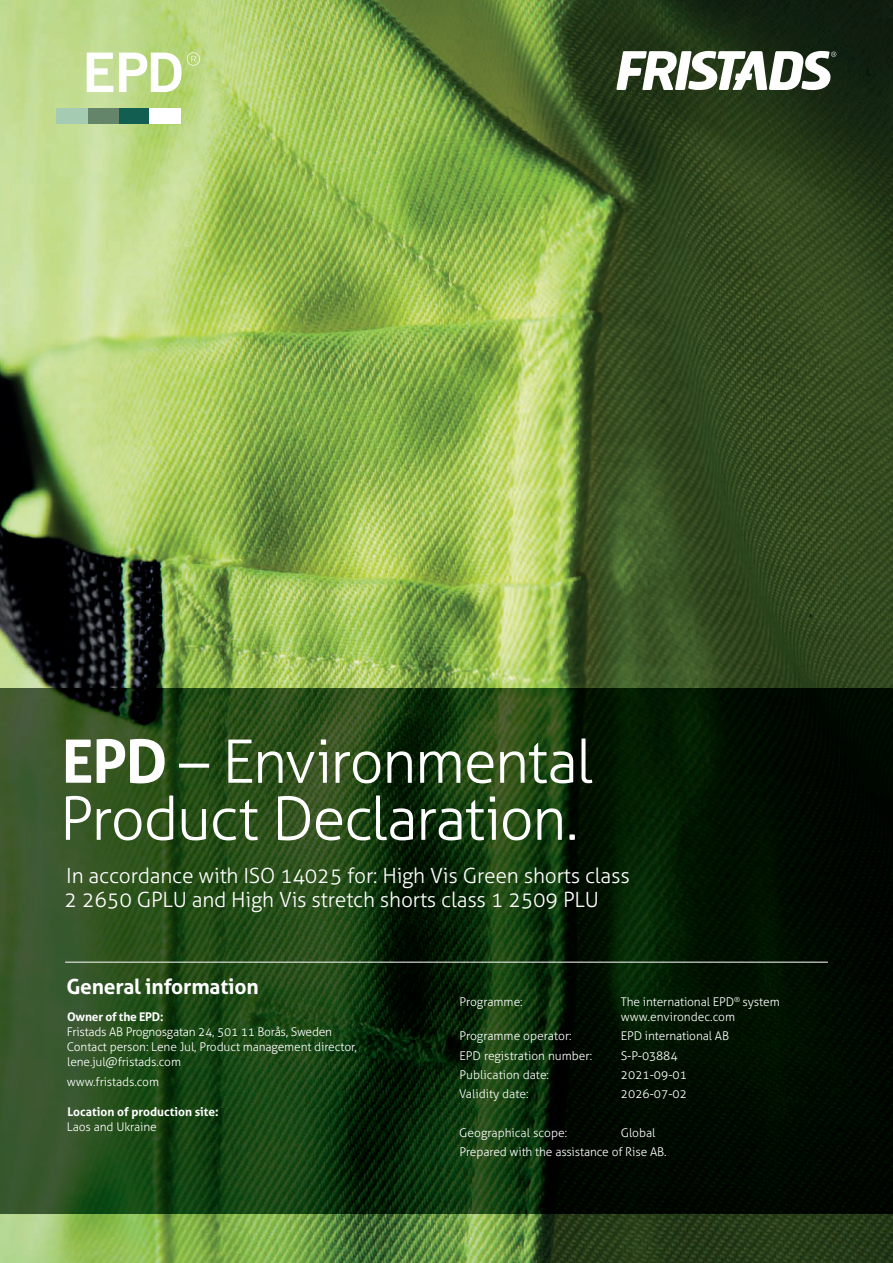
<style>
.page{position:relative;width:893px;height:1263px;background:#fff}
.page>*{position:absolute;margin:0;border:0;box-sizing:border-box;transform-origin:0 0}
.t1{font:300 60px/57px "Aller";letter-spacing:-.03em;color:#fff}
.t2{font:300 21px/24px "Aller";letter-spacing:-.01em;color:#fff}
.t3{font:700 21px "Aller";letter-spacing:-.01em;color:#fff}
.t4{font:300 12px/19.2px "Aller";letter-spacing:-.01em;color:#fff}
.t5{font:700 12px "Aller";color:#fff}
.t6{font:700 12px "Aller";letter-spacing:-.02em;color:#fff}
.s1{font-weight:700}
.s2{font-style:inherit}
</style>
<div class="page">
<img style="left:0;top:0;width:893px;height:1263px">
<img style="left:0;top:688px;width:893px;height:526px">
<hr style="left:65px;top:962px;width:763px;height:1px;background:#fff">
<svg style="left:616px;top:51px;width:220px;height:39px"></svg>
<div style="left:119px;top:108px;width:31px;height:15px;background:#125f51"></div>
<div style="left:88px;top:108px;width:31px;height:15px;background:#65856b"></div>
<div style="left:56px;top:108px;width:32px;height:15px;background:#a5cbb2"></div>
<div style="left:150px;top:108px;width:31px;height:15px;background:#fff"></div>
<svg style="left:87px;top:52px;width:113px;height:40px"></svg>
<h1 class="t1" style="left:60px;top:733px;width:535px"><span class="s1">EPD</span> – Environmental<br>Product Declaration.</h1>
<h2 class="t2" style="left:65px;top:863px;width:567px">In accordance with ISO 14025 for: High Vis Green shorts class<br>2 2650 GPLU and High Vis stretch shorts class 1 2<span class="s2">509</span> PLU</h2>
<h2 class="t3" style="left:66px;top:973px;width:194px">General information</h2>
<p class="t6" style="left:67px;top:1010px;width:98px">Owner of the EPD:</p>
<p class="t4" style="left:67px;top:1024px;width:292px;line-height:15px">Fristads AB Prognosgatan 24, 501 11 Borås, Sweden<br>Contact person: Lene Jul, Product management director, lene.jul@fristads.com</p>
<p class="t4" style="left:67px;top:1072px;width:94px">www.fristads.com</p>
<p class="t5" style="left:67px;top:1104px;width:153px">Location of production site:</p>
<p class="t4" style="left:67px;top:1117px;width:91px">Laos and Ukraine</p>
<p class="t4" style="left:459px;top:992px;width:65px">Programme:</p>
<p class="t4" style="left:621px;top:994px;width:160px;line-height:15px">The international EPD<sup>®</sup> system www.environdec.com</p>
<p class="t4" style="left:459px;top:1026px;width:114px">Programme operator:</p>
<p class="t4" style="left:621px;top:1026px;width:110px">EPD international AB</p>
<p class="t4" style="left:459px;top:1046px;width:135px">EPD registration number:<br>Publication date:<br>Validity date:</p>
<p class="t4" style="left:621px;top:1046px;width:68px">S-P-03884<br>2021-09-01<br>2026-0<span class="s2">7-02</span></p>
<p class="t4" style="left:459px;top:1123px;width:109px">Geographical scope:</p>
<p class="t4" style="left:459px;top:1123px;width:209px;text-indent:161px">Global<br>Prepared with the assistance of Rise AB.</p>
</div>
